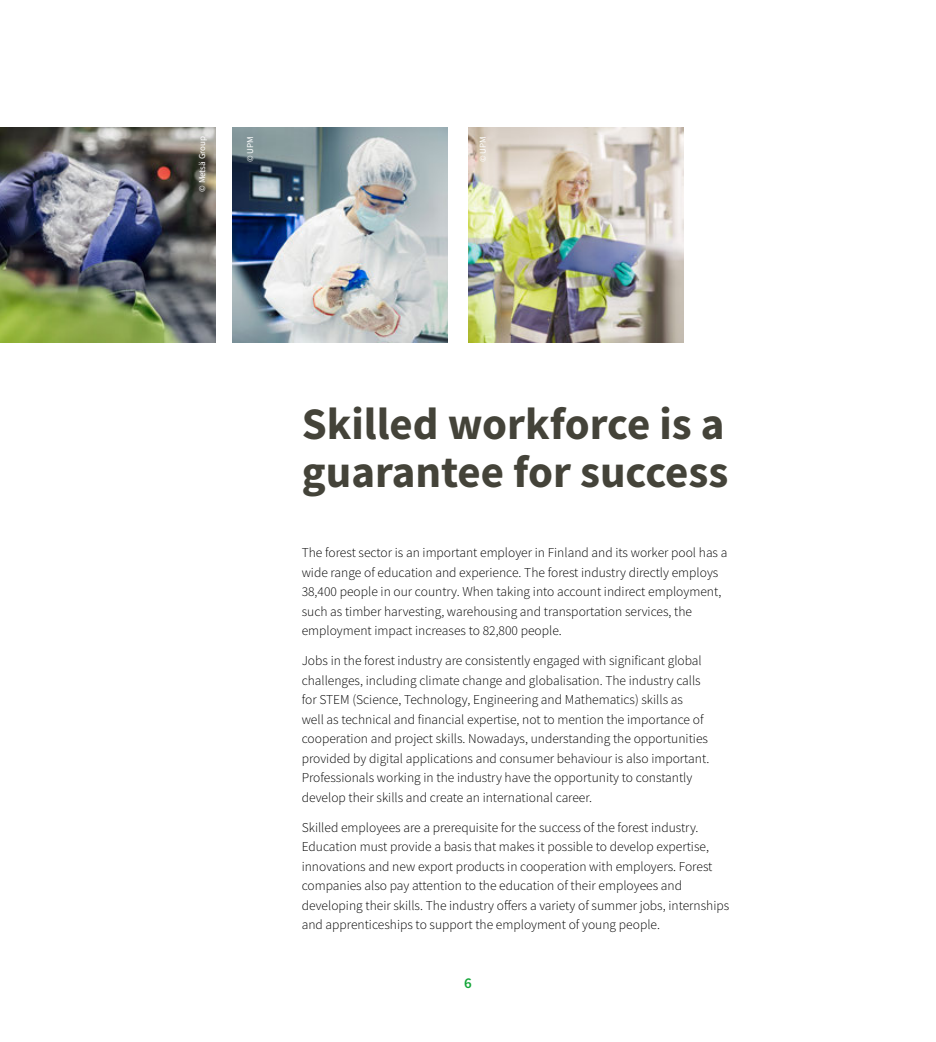
<style>
.page{position:relative;width:936px;height:1042px;background:#fff}
.page>*{position:absolute;margin:0;border:0;box-sizing:border-box;transform-origin:0 0}
.t1{font:700 45px/48px "Source Sans Pro";color:#444339}
.t2{font:600 15px "Source Sans Pro";color:#13a538}
.t3{font:300 13.5px/19.5px "Source Sans Pro";color:#000}
.t4{font:9px "Source Sans Pro";color:#fff}
</style>
<div class="page">
<img style="left:0;top:128px;width:215px;height:215px">
<img style="left:232px;top:128px;width:216px;height:215px">
<img style="left:468px;top:128px;width:215px;height:215px">
<p class="t4" style="left:196px;top:192px;width:57px;rotate:-90deg">© Metsä Group</p>
<p class="t4" style="left:244px;top:162px;width:27px;rotate:-90deg">© UPM</p>
<p class="t4" style="left:476px;top:162px;width:27px;rotate:-90deg">© UPM</p>
<h1 class="t1" style="left:302px;top:399px;width:428px">Skilled workforce is a guarantee for success</h1>
<p class="t3" style="left:302px;top:543px;width:427px">The forest sector is an important employer in Finland and its worker pool has a wide range of education and experience. The forest industry directly employs 38,400 people in our country. When taking into account indirect employment, such as timber harvesting, warehousing and transportation services, the employment impact increases to 82,800 people.</p>
<p class="t3" style="left:302px;top:651px;width:409px">Jobs in the forest industry are consistently engaged with significant global challenges, including climate change and globalisation. The industry calls for STEM (Science, Technology, Engineering and Mathematics) skills as<br>well as technical and financial expertise, not to mention the importance of cooperation and project skills. Nowadays, understanding the opportunities provided by digital applications and consumer behaviour is also important.<br>Professionals working in the industry have the opportunity to constantly develop their skills and create an international career.</p>
<p class="t3" style="left:302px;top:817px;width:429px">Skilled employees are a prerequisite for the success of the forest industry.<br>Education must provide a basis that makes it possible to develop expertise, innovations and new export products in cooperation with employers. Forest companies also pay attention to the education of their employees and developing their skills. The industry offers a variety of summer jobs, internships and apprenticeships to support the employment of young people.</p>
<p class="t2" style="left:464px;top:973px;width:9px">6</p>
</div>
